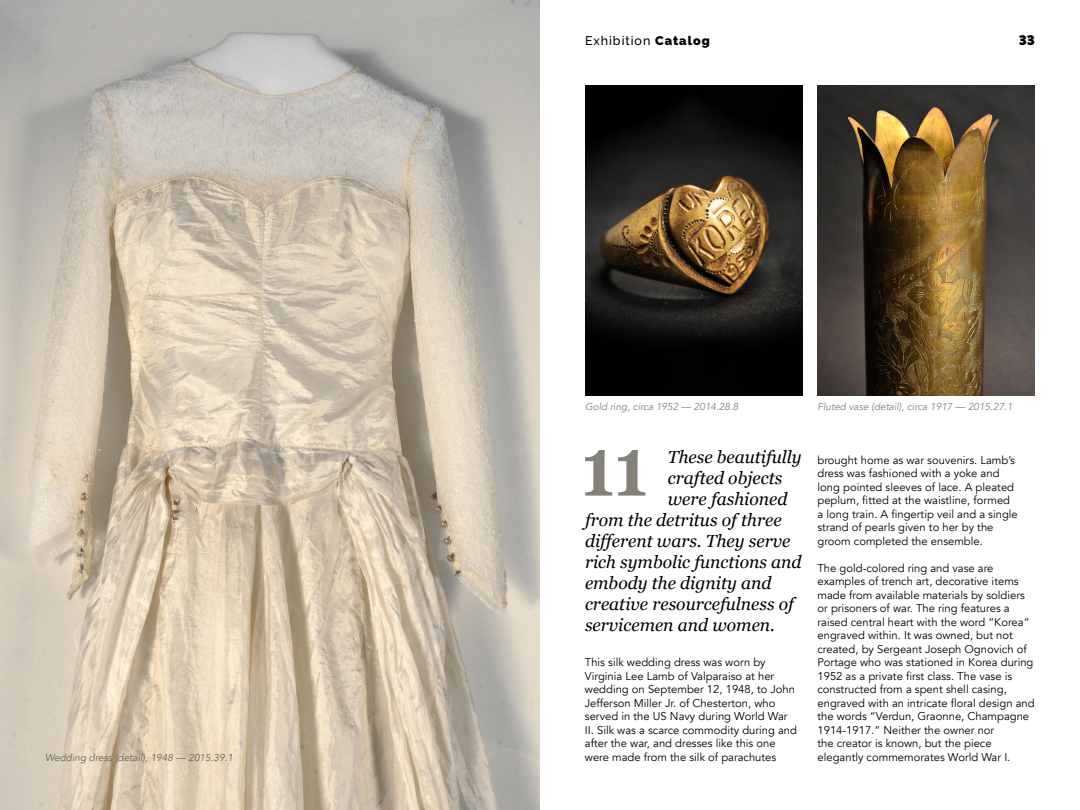
<style>
.page{position:relative;width:1080px;height:810px;background:#fff}
.page>*{position:absolute;margin:0;border:0;box-sizing:border-box;transform-origin:0 0}
.Pulled_Italics{font:italic 17.5px "Georgia";color:#000}
.t1{font:900 13.75px "Raleway";color:#000}
.t2{font:500 12.5px "Raleway";letter-spacing:.075em;color:#000}
.Body_Copy{font:11.25px/13.5px "Avenir";color:#000}
.Image_Caption{font:italic 10px "Avenir";color:#848178}
.Image_Caption-2{font:italic 10px "Avenir";color:#66645d}
.s1{font-weight:900}
</style>
<div class="page">
<img style="left:0;top:0;width:540px;height:810px">
<img style="left:818px;top:86px;width:217px;height:310px">
<img style="left:585px;top:86px;width:217px;height:310px">
<svg style="left:585px;top:450px;width:60px;height:46px"></svg>
<p class="Image_Caption-2" style="left:45px;top:751px;width:190px">Wedding dress (detail), 1948 — 2015.39.1</p>
<p class="t2" style="left:585px;top:33px;width:126px">Exhibition <span class="s1">Catalog</span></p>
<p class="t1" style="left:1019px;top:32px;width:18px">33</p>
<p class="Image_Caption" style="left:585px;top:400px;width:155px">Gold ring, circa 1952 — 2014.28.8</p>
<p class="Image_Caption" style="left:818px;top:400px;width:197px">Fluted vase (detail), circa 1917 — 2015.27.1</p>
<p class="Pulled_Italics" style="left:668px;top:444px;width:135px">These beautifully</p>
<p class="Pulled_Italics" style="left:668px;top:465px;width:116px">crafted objects</p>
<p class="Pulled_Italics" style="left:668px;top:486px;width:121px">were fashioned</p>
<p class="Pulled_Italics" style="left:585px;top:507px;width:198px">from the detritus of three</p>
<p class="Pulled_Italics" style="left:585px;top:528px;width:207px">different wars. They serve</p>
<p class="Pulled_Italics" style="left:585px;top:549px;width:218px">rich symbolic functions and</p>
<p class="Pulled_Italics" style="left:585px;top:570px;width:188px">embody the dignity and</p>
<p class="Pulled_Italics" style="left:585px;top:591px;width:210px">creative resourcefulness of</p>
<p class="Pulled_Italics" style="left:585px;top:612px;width:191px">servicemen and women.</p>
<p class="Body_Copy" style="left:585px;top:656px;width:214px">This silk wedding dress was worn by Virginia Lee Lamb of Valparaiso at her wedding on September 12, 1948, to John Jefferson Miller Jr. of Chesterton, who served in the US Navy during World War II. Silk was a scarce commodity during and after the war, and dresses like this one were made from the silk of parachutes</p>
<p class="Body_Copy" style="left:818px;top:453px;width:202px">brought home as war souvenirs. Lamb’s dress was fashioned with a yoke and long pointed sleeves of lace. A pleated peplum, fitted at the waistline, formed a long train. A fingertip veil and a single strand of pearls given to her by the groom completed the ensemble.</p>
<p class="Body_Copy" style="left:818px;top:561px;width:219px">The gold-colored ring and vase are examples of trench art, decorative items made from available materials by soldiers or prisoners of war. The ring features a raised central heart with the word “Korea” engraved within. It was owned, but not created, by Sergeant Joseph Ognovich of Portage who was stationed in Korea during 1952 as a private first class. The vase is constructed from a spent shell casing, engraved with an intricate floral design and the words “Verdun, Graonne, Champagne 1914-1917.” Neither the owner nor<br>the creator is known, but the piece elegantly commemorates World War I.</p>
</div>
